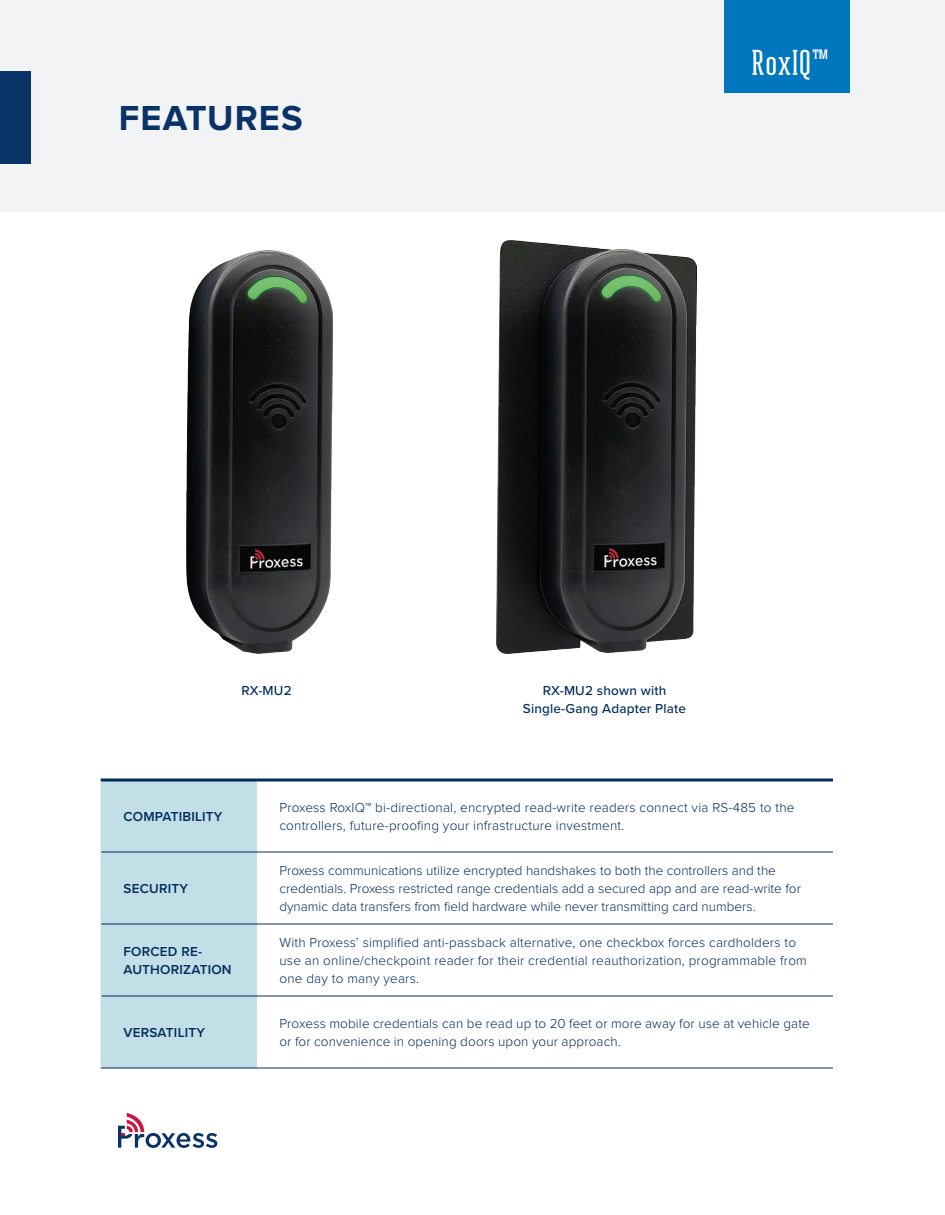
<style>
.page{position:relative;width:945px;height:1215px;background:#fff}
.page>*{position:absolute;margin:0;border:0;box-sizing:border-box;transform-origin:0 0}
.cover_level_title{font:700 36px "Proxima Nova";letter-spacing:.03em;color:#093266}
.cover_level_title-2{font:500 36px "Ristretto Slab Pro";letter-spacing:.035em;color:#fff}
.Table_Body_Copy{font:300 13.5px/18px "Proxima Nova";letter-spacing:.01em;color:#002b5c}
.Table_Body_Copy-2{font:600 13.5px/18px "Proxima Nova";letter-spacing:.015em;color:#002b5c}
.Table_Body_Copy-3{font:500 13.5px/18px "Proxima Nova";letter-spacing:.015em;color:#002b5c;text-align:center}
</style>
<div class="page">
<div style="left:0;top:0;width:945px;height:212px;background:#f2f3f4"></div>
<div style="left:0;top:71px;width:30px;height:93px;background:#093266"></div>
<svg style="left:118px;top:1113px;width:99px;height:35px"></svg>
<div style="left:724px;top:0;width:126px;height:93px;background:#0076be"></div>
<div style="left:102px;top:782px;width:155px;height:286px;background:#c2dee6"></div>
<hr style="left:257px;top:852px;width:576px;height:1px;background:#002b5c">
<hr style="left:257px;top:924px;width:576px;height:1px;background:#002b5c">
<svg style="left:257px;top:778px;width:576px;height:4px;background:#3f5f84"></svg>
<svg style="left:101px;top:778px;width:156px;height:4px"></svg>
<hr style="left:101px;top:782px;width:1px;height:70px;background:#c2dee6">
<hr style="left:101px;top:852px;width:1px;height:72px;background:#c2dee6">
<hr style="left:101px;top:924px;width:1px;height:72px;background:#c2dee6">
<hr style="left:101px;top:852px;width:156px;height:1px;background:#002b5c">
<hr style="left:101px;top:924px;width:156px;height:1px;background:#002b5c">
<hr style="left:101px;top:996px;width:156px;height:1px;background:#002b5c">
<hr style="left:257px;top:996px;width:576px;height:1px;background:#002b5c">
<hr style="left:101px;top:1068px;width:156px;height:1px;background:#002b5c">
<hr style="left:257px;top:1068px;width:576px;height:1px;background:#002b5c">
<hr style="left:101px;top:996px;width:1px;height:72px;background:#c2dee6">
<img style="left:497px;top:240px;width:199px;height:413px">
<img style="left:186px;top:250px;width:146px;height:403px">
<p class="cover_level_title" style="left:119px;top:98px;width:186px">FEATURES</p>
<p class="cover_level_title-2" style="left:752px;top:42px;width:73px">RoxIQ™</p>
<p class="Table_Body_Copy-3" style="left:241px;top:681px;width:52px">RX-MU2</p>
<p class="Table_Body_Copy-3" style="left:523px;top:681px;width:165px">RX-MU2 shown with<br>Single-Gang Adapter Plate</p>
<p class="Table_Body_Copy-2" style="left:124px;top:807px;width:101px">COMPATIBILITY</p>
<p class="Table_Body_Copy" style="left:279px;top:799px;width:517px">Proxess RoxIQ™ bi-directional, encrypted read-write readers connect via RS-485 to the controllers, future-proofing your infrastructure investment.</p>
<p class="Table_Body_Copy-2" style="left:124px;top:879px;width:66px">SECURITY</p>
<p class="Table_Body_Copy" style="left:279px;top:862px;width:523px">Proxess communications utilize encrypted handshakes to both the controllers and the credentials. Proxess restricted range credentials add a secured app and are read-write for dynamic data transfers from field hardware while never transmitting card numbers.</p>
<p class="Table_Body_Copy-2" style="left:124px;top:942px;width:110px">FORCED RE-<br>AUTHORIZATION</p>
<p class="Table_Body_Copy" style="left:279px;top:934px;width:529px">With Proxess’ simplified anti-passback alternative, one checkbox forces cardholders to use an online/checkpoint reader for their credential reauthorization, programmable from one day to many years.</p>
<p class="Table_Body_Copy-2" style="left:124px;top:1023px;width:83px">VERSATILITY</p>
<p class="Table_Body_Copy" style="left:279px;top:1015px;width:532px">Proxess mobile credentials can be read up to 20 feet or more away for use at vehicle gate or for convenience in opening doors upon your approach.</p>
</div>
